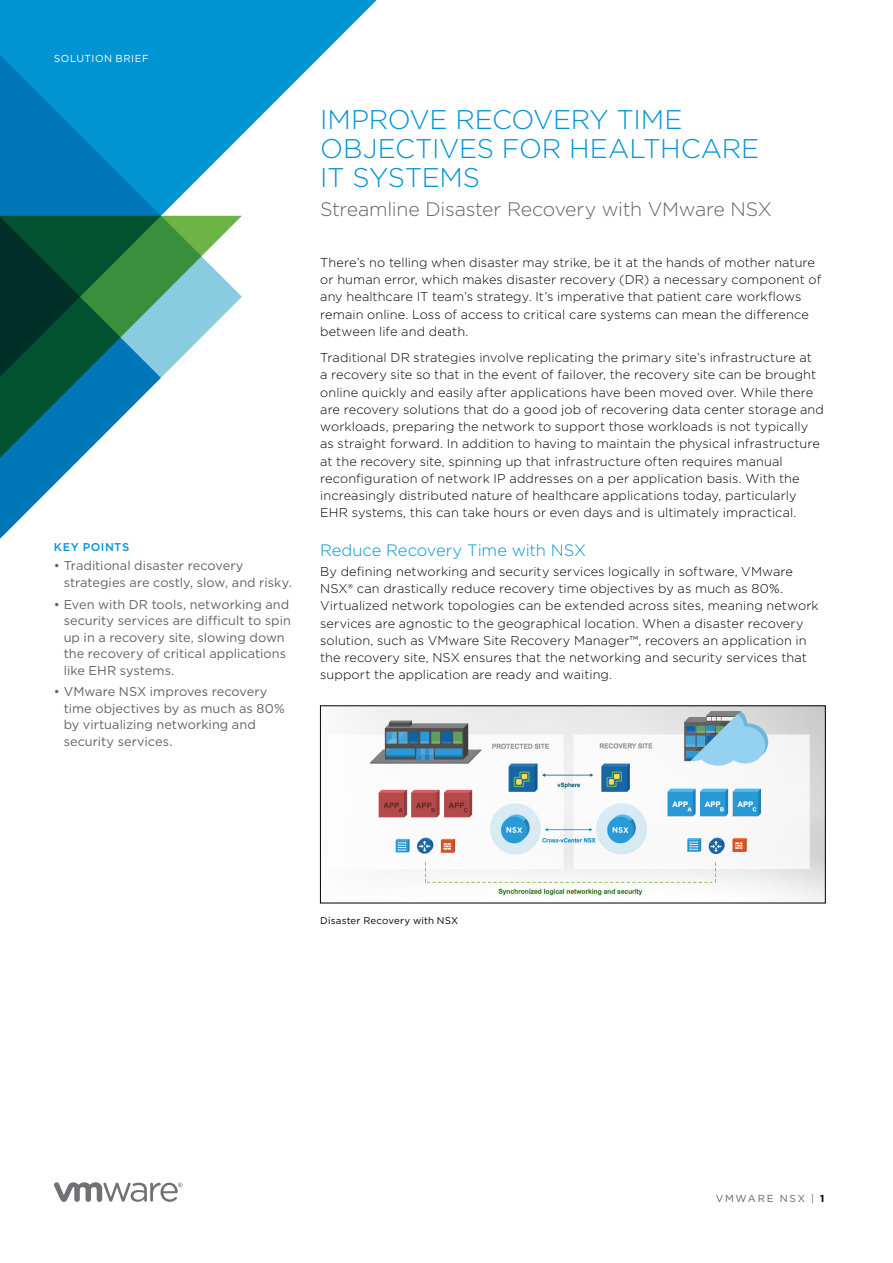
<style>
.page{position:relative;width:893px;height:1263px;background:#fff}
.page>*{position:absolute;margin:0;border:0;box-sizing:border-box;transform-origin:0 0}
.t1{font:300 27px/29.2px "Gotham";letter-spacing:-.01em;color:#0194d3}
.t2{font:300 19.5px "Gotham";letter-spacing:-.015em;color:#636165}
.t3{font:300 16.5px "Gotham";letter-spacing:-.01em;color:#0194d3}
.t4{font:300 12.75px/17.2px "Gotham";letter-spacing:.005em;color:#000}
.t5{font:12.75px/16.5px "Gotham";color:#636165}
.t6{font:500 11.25px "Gotham";letter-spacing:.045em;color:#0194d3}
.t7{font:10.2px "Gotham";letter-spacing:.05em;color:#fff}
.t8{font:10.2px "Gotham";letter-spacing:.175em;color:#636165}
.t9{font:9.75px "Gotham";letter-spacing:.015em;color:#000}
.s1{font-weight:700;color:#000}
</style>
<div class="page">
<svg style="left:54px;top:1182px;width:129px;height:20px"></svg>
<svg style="left:0;top:0;width:377px;height:216px;fill:#0194d3"></svg>
<svg style="left:161px;top:216px;width:81px;height:162px"></svg>
<svg style="left:0;top:202px;width:161px;height:337px"></svg>
<img style="left:354px;top:708px;width:469px;height:193px">
<p class="t7" style="left:54px;top:52px;width:96px">SOLUTION BRIEF</p>
<p class="t6" style="left:54px;top:539px;width:77px">KEY POINTS</p>
<p class="t5" style="left:64px;top:557px;width:230px;text-indent:-10px">• Traditional disaster recovery strategies are costly, slow, and risky.</p>
<p class="t5" style="left:64px;top:595px;width:229px;text-indent:-10px">• Even with DR tools, networking and security services are difficult to spin up in a recovery site, slowing down the recovery of critical applications like EHR systems.</p>
<p class="t5" style="left:64px;top:683px;width:223px;text-indent:-10px">• VMware NSX improves recovery time objectives by as much as 80% by virtualizing networking and security services.</p>
<h1 class="t1" style="left:320px;top:104px;width:441px">IMPROVE RECOVERY TIME<br>OBJECTIVES FOR HEALTHCARE<br>IT SYSTEMS</h1>
<h2 class="t2" style="left:320px;top:197px;width:453px">Streamline Disaster Recovery with VMware NSX</h2>
<p class="t4" style="left:320px;top:253px;width:503px">There’s no telling when disaster may strike, be it at the hands of mother nature or human error, which makes disaster recovery (DR) a necessary component of any healthcare IT team’s strategy. It’s imperative that patient care workflows remain online. Loss of access to critical care systems can mean the difference between life and death.</p>
<p class="t4" style="left:320px;top:349px;width:505px">Traditional DR strategies involve replicating the primary site’s infrastructure at<br>a recovery site so that in the event of failover, the recovery site can be brought online quickly and easily after applications have been moved over. While there are recovery solutions that do a good job of recovering data center storage and workloads, preparing the network to support those workloads is not typically as straight forward. In addition to having to maintain the physical infrastructure at the recovery site, spinning up that infrastructure often requires manual reconfiguration of network IP addresses on a per application basis. With the increasingly distributed nature of healthcare applications today, particularly EHR systems, this can take hours or even days and is ultimately impractical.</p>
<p class="t3" style="left:320px;top:540px;width:267px">Reduce Recovery Time with NSX</p>
<p class="t4" style="left:320px;top:562px;width:500px">By defining networking and security services logically in software, VMware NSX® can drastically reduce recovery time objectives by as much as 80%.<br>Virtualized network topologies can be extended across sites, meaning network services are agnostic to the geographical location. When a disaster recovery solution, such as VMware Site Recovery Manager™, recovers an application in the recovery site, NSX ensures that the networking and security services that support the application are ready and waiting.</p>
<p class="t9" style="left:320px;top:914px;width:140px">Disaster Recovery with NSX</p>
<p class="t8" style="left:716px;top:1191px;width:110px">VMWARE NSX | <span class="s1">1</span></p>
</div>
